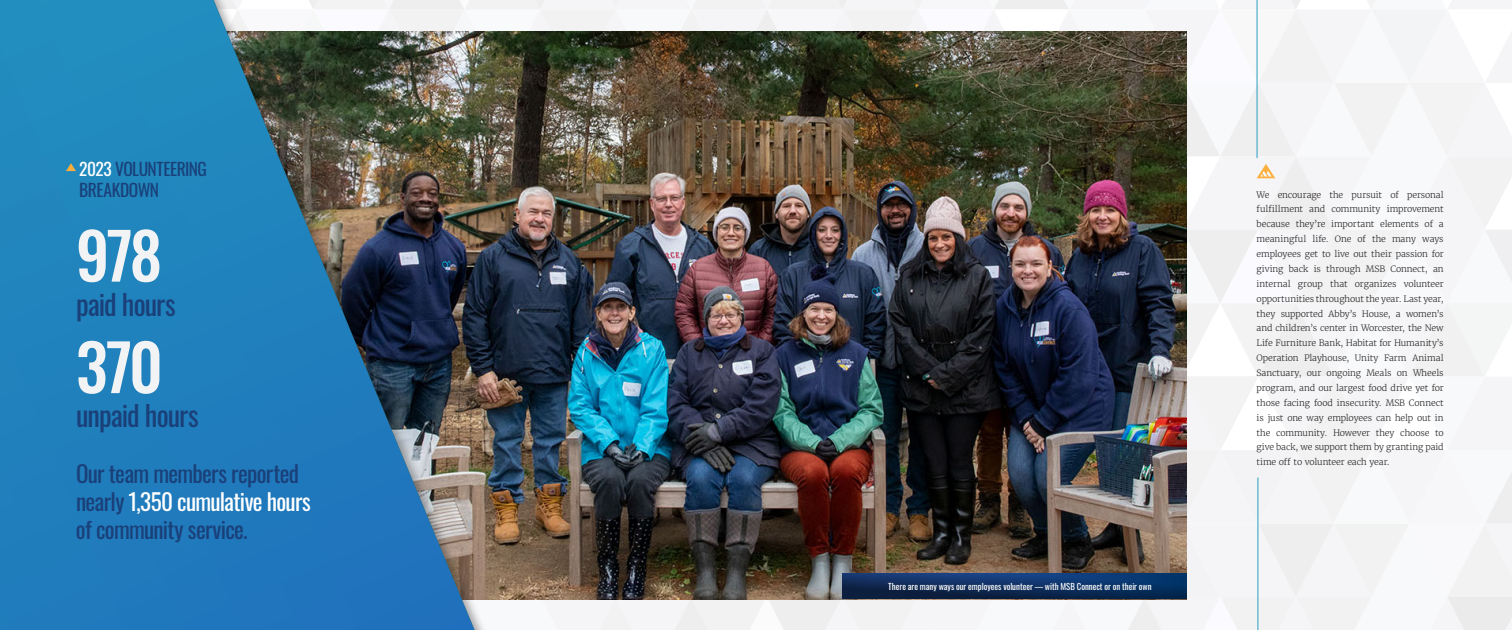
<style>
.page{position:relative;width:1512px;height:630px;background:#fff}
.page>*{position:absolute;margin:0;border:0;box-sizing:border-box;transform-origin:0 0}
.t1{font:500 63.88px "Oswald";letter-spacing:-.045em;color:#f2f3f4}
.t2{font:28.44px "Oswald";letter-spacing:-.035em;color:#1a407a}
.t3{font:23.19px/27.8px "Oswald";letter-spacing:-.03em;color:#1a407a}
.t4{font:17.5px "Oswald";letter-spacing:-.03em;color:#1a407a}
.t5{font:300 8.75px/14.9px "Merriweather";letter-spacing:-.015em;color:#231f20;text-align:justify}
.t6{font:8.75px "Oswald";color:#fff}
.s1{color:#fff}
</style>
<div class="page">
<svg style="left:0;top:0;width:11px;height:630px;background:#2184bd"></svg>
<img style="left:11px;top:0;width:1501px;height:630px">
<svg style="left:843px;top:573px;width:344px;height:26px;background:#0d2e5e"></svg>
<p class="t4" style="left:79px;top:154px;width:129px"><span class="s1">2023</span> VOLUNTEERING</p>
<p class="t4" style="left:79px;top:175px;width:81px">BREAKDOWN</p>
<p class="t1" style="left:76px;top:222px;width:88px">978</p>
<p class="t2" style="left:76px;top:279px;width:101px">paid hours</p>
<p class="t1" style="left:76px;top:334px;width:89px">370</p>
<p class="t2" style="left:76px;top:390px;width:124px">unpaid hours</p>
<p class="t3" style="left:76px;top:458px;width:236px">Our team members reported nearly <span class="s1">1,350 cumulative hours </span>of community service.</p>
<p class="t6" style="left:888px;top:579px;width:265px">There are many ways our employees volunteer — with MSB Connect or on their own</p>
<p class="t5" style="left:1257px;top:187px;width:189px">We encourage the pursuit of personal fulfillment and community improvement because they’re important elements of a meaningful life. One of the many ways employees get to live out their passion for giving back is through MSB Connect, an internal group that organizes volunteer opportunities throughout the year. Last year, they supported Abby’s House, a women’s and children’s center in Worcester, the New Life Furniture Bank, Habitat for Humanity’s Operation Playhouse, Unity Farm Animal Sanctuary, our ongoing Meals on Wheels program, and our largest food drive yet for those facing food insecurity. MSB Connect is just one way employees can help out in the community. However they choose to give back, we support them by granting paid time off to volunteer each year.</p>
</div>
